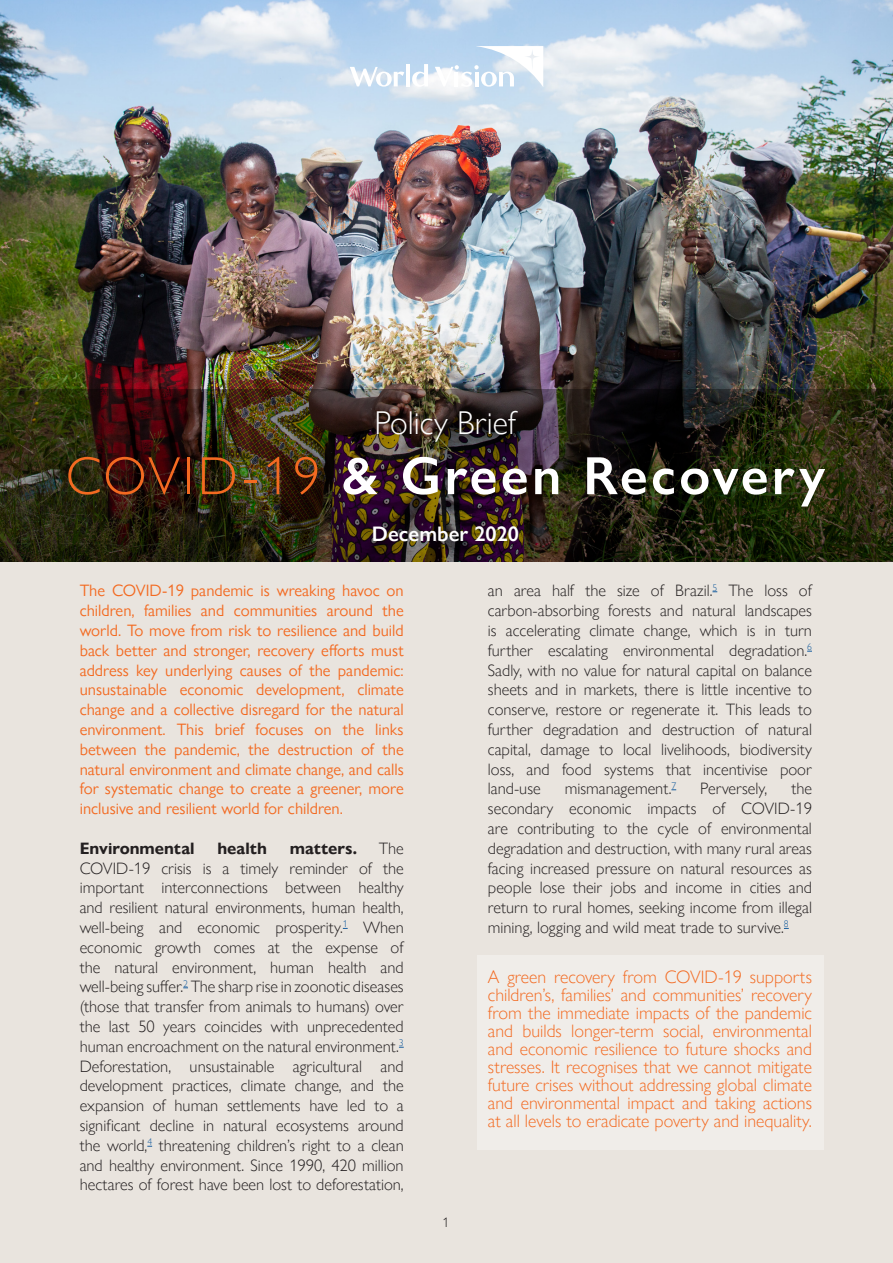
<style>
.page{position:relative;width:893px;height:1263px;background:#fff}
.page>*{position:absolute;margin:0;border:0;box-sizing:border-box;transform-origin:0 0}
.t1{font:600 54px "Gill Sans Nova";letter-spacing:.06em;color:#fff}
.t2{font:300 33px "Gill Sans Nova";color:#fff}
.t3{font:600 21px "Gill Sans Nova";color:#fff}
.t4{font:300 18px/18px "Gill Sans Nova";color:#f36a21;text-align:justify}
.t5{font:300 16.5px/19.8px "Gill Sans Nova";color:#231f20;text-align:justify}
.t6{font:16.5px/19.8px "Gill Sans Nova";color:#f36a21;text-align:justify}
.t7{font:700 16.5px "Gill Sans Nova";color:#231f20}
.t8{font:300 13.5px "Gill Sans Nova";color:#231f20}
.s1{font-weight:300;color:#f36a21}
</style>
<div class="page">
<div style="left:0;top:0;width:892px;height:1263px;background:#e9e4de"></div>
<img style="left:1px;top:0;width:892px;height:389px">
<hr style="left:406px;top:64px;width:4px;height:22px;background:#fff">
<svg style="left:350px;top:67px;width:54px;height:20px"></svg>
<svg style="left:435px;top:46px;width:108px;height:41px;background:#dbe8f5"></svg>
<svg style="left:412px;top:64px;width:16px;height:23px"></svg>
<img style="left:0;top:389px;width:893px;height:173px">
<div style="left:477px;top:955px;width:347px;height:195px;background:#f0ede9"></div>
<p class="t2" style="left:375px;top:402px;width:143px">Policy Brief</p>
<p class="t1" style="left:66px;top:442px;width:761px"><span class="s1">COVID-19</span> &amp; Green Recovery</p>
<p class="t3" style="left:372px;top:521px;width:148px">December 2020</p>
<p class="t6" style="left:80px;top:581px;width:326px">The COVID-19 pandemic is wreaking havoc on children, families and communities around the world. To move from risk to resilience and build back better and stronger, recovery efforts must address key underlying causes of the pandemic: unsustainable economic development, climate change and a collective disregard for the natural environment. This brief focuses on the links between the pandemic, the destruction of the natural environment and climate change, and calls for systematic change to create a greener, more inclusive and resilient world for children.</p>
<p class="t7" style="left:80px;top:838px;width:116px">Environmental</p>
<p class="t7" style="left:217px;top:838px;width:51px">health</p>
<p class="t7" style="left:290px;top:838px;width:69px">matters.</p>
<p class="t5" style="left:80px;top:838px;width:326px;text-indent:299px">The COVID-19 crisis is a timely reminder of the important interconnections between healthy and resilient natural environments, human health, well-being and economic prosperity.<sup>1</sup> When economic growth comes at the expense of the natural environment, human health and well-being suffer.<sup>2</sup> The sharp rise in zoonotic diseases (those that transfer from animals to humans) over the last 50 years coincides with unprecedented human encroachment on the natural environment.<sup>3<br></sup>Deforestation, unsustainable agricultural and development practices, climate change, and the expansion of human settlements have led to a significant decline in natural ecosystems around the world,<sup>4</sup> threatening children’s right to a clean and healthy environment. Since 1990, 420 million hectares of forest have been lost to deforestation,</p>
<p class="t8" style="left:442px;top:1214px;width:8px">1</p>
<p class="t5" style="left:488px;top:581px;width:326px">an area half the size of Brazil.<sup>5</sup> The loss of carbon-absorbing forests and natural landscapes is accelerating climate change, which is in turn further escalating environmental degradation.<sup>6<br></sup>Sadly, with no value for natural capital on balance sheets and in markets, there is little incentive to conserve, restore or regenerate it. This leads to further degradation and destruction of natural capital, damage to local livelihoods, biodiversity loss, and food systems that incentivise poor land-use</p>
<p class="t5" style="left:565px;top:779px;width:113px">mismanagement.<sup>7</sup></p>
<p class="t5" style="left:700px;top:779px;width:69px">Perversely,</p>
<p class="t5" style="left:488px;top:779px;width:326px;text-indent:303px">the secondary economic impacts of COVID-19 are contributing to the cycle of environmental degradation and destruction, with many rural areas facing increased pressure on natural resources as people lose their jobs and income in cities and return to rural homes, seeking income from illegal mining, logging and wild meat trade to survive.<sup>8</sup></p>
<p class="t4" style="left:488px;top:968px;width:326px">A green recovery from COVID-19 supports children’s, families’ and communities’ recovery from the immediate impacts of the pandemic and builds longer-term social, environmental and economic resilience to future shocks and stresses. It recognises that we cannot mitigate future crises without addressing global climate and environmental impact and taking actions at all levels to eradicate poverty and inequality.</p>
</div>
